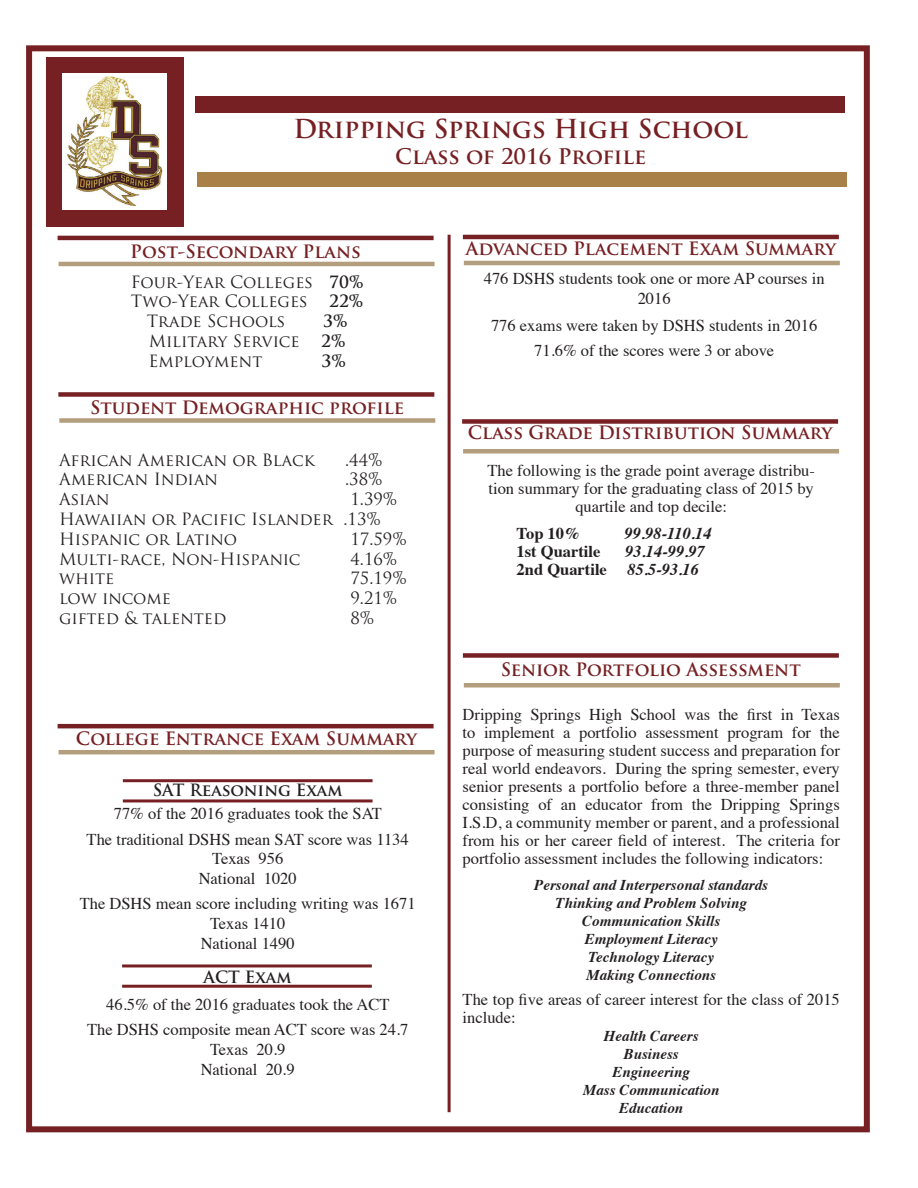
<style>
.page{position:relative;width:918px;height:1188px;background:#fff}
.page>*{position:absolute;margin:0;border:0;box-sizing:border-box;transform-origin:0 0}
.t1{font:700 25.5px "Trajan Pro";color:#762023}
.t2{font:700 21px "Trajan Pro";color:#762023}
.t3{font:700 18px "Trajan Pro";color:#762023}
.t4{font:16.5px/18px "Times";color:#231f20;text-align:center}
.t5{font:16.5px/19.8px "Trajan Pro";color:#231f20}
.t6{font:italic 700 16.5px "Times";color:#231f20}
.t7{font:700 16.5px "Trajan Pro";color:#231f20}
.t8{font:700 16.5px "Times";color:#231f20}
.t9{font:italic 700 15px/18px "Times";color:#231f20;text-align:center}
.s1{font-weight:700}
</style>
<div class="page">
<div style="left:26px;top:45px;width:844px;height:1087px;border:6px solid #762023"></div>
<div style="left:46px;top:57px;width:138px;height:170px;background:#762023"></div>
<img style="left:63px;top:73px;width:103px;height:137px">
<hr style="left:59px;top:262px;width:376px;height:4px;background:#b39f7e">
<hr style="left:58px;top:236px;width:376px;height:4px;background:#762023">
<hr style="left:59px;top:750px;width:376px;height:4px;background:#b39f7e">
<hr style="left:58px;top:724px;width:376px;height:4px;background:#762023">
<div style="left:59px;top:418px;width:376px;height:5px;background:#b39f7e"></div>
<div style="left:58px;top:392px;width:376px;height:5px;background:#762023"></div>
<hr style="left:464px;top:261px;width:376px;height:4px;background:#b39f7e">
<hr style="left:463px;top:235px;width:376px;height:4px;background:#762023">
<div style="left:463px;top:449px;width:376px;height:5px;background:#b39f7e"></div>
<div style="left:462px;top:419px;width:376px;height:5px;background:#762023"></div>
<hr style="left:123px;top:799px;width:250px;height:3px;background:#762023">
<hr style="left:123px;top:779px;width:250px;height:3px;background:#762023">
<hr style="left:122px;top:985px;width:250px;height:3px;background:#762023">
<hr style="left:122px;top:964px;width:250px;height:3px;background:#762023">
<div style="left:197px;top:172px;width:649px;height:15px;background:#a98048"></div>
<div style="left:196px;top:96px;width:649px;height:16px;background:#762023"></div>
<hr style="left:448px;top:235px;width:3px;height:877px;background:#762023">
<div style="left:464px;top:683px;width:376px;height:5px;background:#b39f7e"></div>
<div style="left:463px;top:653px;width:376px;height:5px;background:#762023"></div>
<h1 class="t1" style="left:293px;top:113px;width:456px">Dripping Springs High School</h1>
<p class="t2" style="left:395px;top:143px;width:253px">Class of 2016 Profile</p>
<p class="t3" style="left:130px;top:240px;width:232px">Post-Secondary Plans</p>
<p class="t5" style="left:131px;top:272px;width:234px">Four-Year Colleges <span class="s1">70%<br></span>Two-Year Colleges</p>
<p class="t7" style="left:329px;top:291px;width:36px">22%</p>
<p class="t5" style="left:147px;top:311px;width:140px">Trade Schools</p>
<p class="t7" style="left:323px;top:311px;width:26px">3%</p>
<p class="t5" style="left:149px;top:331px;width:152px">Military Service</p>
<p class="t7" style="left:321px;top:331px;width:26px">2%</p>
<p class="t5" style="left:149px;top:351px;width:115px">Employment</p>
<p class="t7" style="left:321px;top:351px;width:26px">3%</p>
<p class="t3" style="left:90px;top:396px;width:316px">Student Demographic profile</p>
<p class="t5" style="left:59px;top:450px;width:257px">African American or Black</p>
<p class="t5" style="left:345px;top:450px;width:39px">.44%</p>
<p class="t5" style="left:59px;top:469px;width:160px">American Indian</p>
<p class="t5" style="left:345px;top:469px;width:39px">.38%</p>
<p class="t5" style="left:59px;top:489px;width:52px">Asian</p>
<p class="t5" style="left:59px;top:489px;width:340px;text-indent:291px">1.39%<br>Hawaiian or Pacific Islander .13%<br>Hispanic or Latino</p>
<p class="t5" style="left:351px;top:529px;width:58px">17.59%</p>
<p class="t5" style="left:59px;top:549px;width:243px">Multi-race, Non-Hispanic</p>
<p class="t5" style="left:351px;top:549px;width:48px">4.16%</p>
<p class="t5" style="left:59px;top:568px;width:57px">white</p>
<p class="t5" style="left:351px;top:568px;width:58px">75.19%</p>
<p class="t5" style="left:59px;top:588px;width:113px">low income</p>
<p class="t5" style="left:351px;top:588px;width:48px">9.21%</p>
<p class="t5" style="left:59px;top:608px;width:169px">gifted &amp; talented</p>
<p class="t5" style="left:351px;top:608px;width:25px">8%</p>
<p class="t3" style="left:76px;top:727px;width:343px">College Entrance Exam Summary</p>
<p class="t7" style="left:153px;top:780px;width:192px">SAT Reasoning Exam</p>
<p class="t4" style="left:87px;top:800px;width:324px;line-height:25.2px">77% of the 2016 graduates took the SAT<br>The traditional DSHS mean SAT score was 1134</p>
<p class="t4" style="left:199px;top:848px;width:100px;line-height:19.8px">Texas 956<br>National 1020</p>
<p class="t4" style="left:80px;top:893px;width:337px;line-height:19.8px">The DSHS mean score including writing was 1671<br>Texas 1410<br>National 1490</p>
<p class="t7" style="left:204px;top:967px;width:90px">ACT Exam</p>
<p class="t4" style="left:87px;top:991px;width:323px;line-height:25.2px">46.5% of the 2016 graduates took the ACT<br>The DSHS composite mean ACT score was 24.7</p>
<p class="t4" style="left:201px;top:1038px;width:95px;line-height:19.8px">Texas 20.9<br>National 20.9</p>
<p class="t3" style="left:466px;top:237px;width:372px">Advanced Placement Exam Summary</p>
<p class="t4" style="left:484px;top:267px;width:342px;line-height:19.8px">476 DSHS students took one or more AP courses in<br>2016</p>
<p class="t4" style="left:491px;top:311px;width:328px;line-height:25.2px">776 exams were taken by DSHS students in 2016<br>71.6% of the scores were 3 or above</p>
<p class="t3" style="left:468px;top:422px;width:366px">Class Grade Distribution Summary</p>
<p class="t4" style="left:487px;top:460px;width:329px">The following is the grade point average distribu&shy;tion summary for the graduating class of 2015 by quartile and top decile:</p>
<p class="t8" style="left:517px;top:517px;width:66px">Top 10%</p>
<p class="t6" style="left:625px;top:518px;width:89px">99.98-110.14</p>
<p class="t8" style="left:517px;top:535px;width:85px">1st Quartile</p>
<p class="t6" style="left:625px;top:536px;width:81px">93.14-99.97</p>
<p class="t8" style="left:517px;top:553px;width:92px">2nd Quartile</p>
<p class="t6" style="left:628px;top:554px;width:73px">85.5-93.16</p>
<p class="t3" style="left:501px;top:658px;width:301px">Senior Portfolio Assessment</p>
<p class="t4" style="left:463px;top:704px;width:379px;text-align:justify">Dripping Springs High School was the first in Texas to implement a portfolio assessment program for the purpose of measuring student success and preparation for real world endeavors. During the spring semester, every senior presents a portfolio before a three-member panel consisting of an educator from the Dripping Springs I.S.D, a community member or parent, and a professional from his or her career field of interest. The criteria for portfolio assessment includes the following indicators:</p>
<p class="t9" style="left:534px;top:874px;width:235px">Personal and Interpersonal standards<br>Thinking and Problem Solving<br>Communication Skills<br>Employment Literacy<br>Technology Literacy<br>Making Connections</p>
<p class="t4" style="left:463px;top:989px;width:379px;text-align:left">The top five areas of career interest for the class of 2015 include:</p>
<p class="t9" style="left:583px;top:1025px;width:138px">Health Careers<br>Business<br>Engineering<br>Mass Communication<br>Education</p>
</div>
